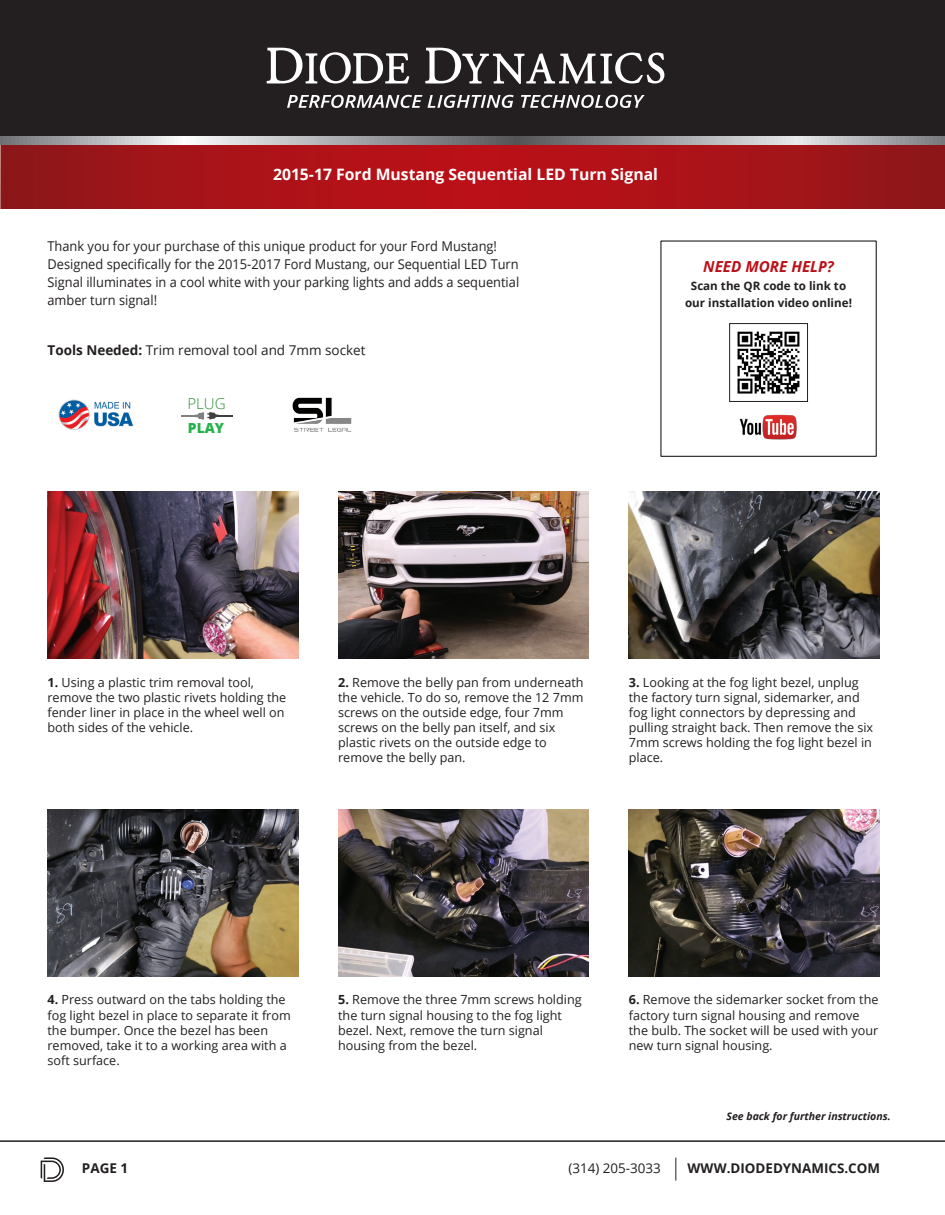
<style>
.page{position:relative;width:945px;height:1215px;background:#fff}
.page>*{position:absolute;margin:0;border:0;box-sizing:border-box;transform-origin:0 0}
.t1{font:700 15.75px "Open Sans";color:#fff}
.t2{font:italic 700 15.15px "Open Sans";color:#bb1018}
.t3{font:300 15.15px "Open Sans";color:#2c9038}
.t4{font:800 13.95px "Open Sans";color:#23b24b}
.Text_Blocks{font:13.5px/18px "Open Sans";color:#231f20;scale:.95 1}
.Text_Blocks-2{font:13.5px "Open Sans";color:#231f20}
.t5{font:700 13.5px "Open Sans";color:#231f20}
.t6{font:700 13.35px "Open Sans";color:#231f20}
.t7{font:13.35px "Open Sans";color:#231f20}
.t8{font:12.6px/15.1px "Open Sans";color:#231f20}
.t9{font:700 11.55px "Open Sans";color:#231f20}
.t10{font:italic 700 10.5px "Open Sans";color:#231f20}
.s1{font-weight:700}
</style>
<div class="page">
<img style="left:0;top:144px;width:945px;height:64px">
<div style="left:0;top:0;width:945px;height:136px;background:#231f20"></div>
<svg style="left:267px;top:48px;width:142px;height:35px"></svg>
<svg style="left:425px;top:48px;width:239px;height:36px"></svg>
<svg style="left:287px;top:95px;width:135px;height:13px"></svg>
<svg style="left:428px;top:95px;width:86px;height:13px"></svg>
<svg style="left:521px;top:95px;width:124px;height:13px"></svg>
<svg style="left:0;top:136px;width:945px;height:8px;background:#a7a8ab"></svg>
<img style="left:58px;top:399px;width:76px;height:31px">
<svg style="left:181px;top:412px;width:52px;height:8px"></svg>
<img style="left:48px;top:492px;width:250px;height:167px">
<img style="left:338px;top:492px;width:251px;height:167px">
<img style="left:629px;top:809px;width:251px;height:168px">
<img style="left:338px;top:809px;width:251px;height:167px">
<img style="left:48px;top:809px;width:250px;height:167px">
<img style="left:629px;top:492px;width:251px;height:167px">
<hr style="left:0;top:1140px;width:945px;height:2px;background:#231f20">
<svg style="left:675px;top:1158px;width:1px;height:23px"></svg>
<svg style="left:41px;top:1157px;width:23px;height:25px"></svg>
<img style="left:739px;top:414px;width:58px;height:26px">
<img style="left:292px;top:397px;width:60px;height:35px">
<img style="left:737px;top:331px;width:63px;height:63px">
<div style="left:729px;top:323px;width:79px;height:79px;border:1px solid #231f20"></div>
<p class="t1" style="left:273px;top:163px;width:387px">2015-17 Ford Mustang Sequential LED Turn Signal</p>
<p class="Text_Blocks" style="left:48px;top:236px;width:498px">Thank you for your purchase of this unique product for your Ford Mustang!<br>Designed specifically for the 2015-2017 Ford Mustang, our Sequential LED Turn Signal illuminates in a cool white with your parking lights and adds a sequential amber turn signal!</p>
<p class="Text_Blocks-2" style="left:48px;top:341px;width:320px"><span class="s1">Tools Needed:</span> Trim removal tool and 7mm socket</p>
<p class="t3" style="left:187px;top:393px;width:40px">PLUG</p>
<p class="t4" style="left:188px;top:417px;width:38px">PLAY</p>
<p class="t2" style="left:703px;top:256px;width:132px">NEED MORE HELP?</p>
<p class="t9" style="left:691px;top:278px;width:157px">Scan the QR code to link to</p>
<p class="t9" style="left:685px;top:295px;width:168px">our installation video online!</p>
<p class="t8" style="left:48px;top:674px;width:240px"><span class="s1">1.</span> Using a plastic trim removal tool, remove the two plastic rivets holding the fender liner in place in the wheel well on both sides of the vehicle.</p>
<p class="t8" style="left:338px;top:674px;width:247px"><span class="s1">2.</span> Remove the belly pan from underneath the vehicle. To do so, remove the 12 7mm screws on the outside edge, four 7mm screws on the belly pan itself, and six</p>
<p class="t8" style="left:338px;top:735px;width:210px">plastic rivets on the outside edge to</p>
<p class="t8" style="left:338px;top:750px;width:129px">remove the belly pan.</p>
<p class="t8" style="left:629px;top:674px;width:246px"><span class="s1">3.</span> Looking at the fog light bezel, unplug the factory turn signal, sidemarker, and fog light connectors by depressing and pulling straight back. Then remove the six 7mm screws holding the fog light bezel in place.</p>
<p class="t8" style="left:48px;top:992px;width:245px"><span class="s1">4.</span> Press outward on the tabs holding the fog light bezel in place to separate it from the bumper. Once the bezel has been removed, take it to a working area with a soft surface.</p>
<p class="t8" style="left:338px;top:992px;width:245px"><span class="s1">5.</span> Remove the three 7mm screws holding the turn signal housing to the fog light</p>
<p class="t8" style="left:338px;top:1022px;width:206px">bezel. Next, remove the turn signal</p>
<p class="t8" style="left:338px;top:1037px;width:141px">housing from the bezel.</p>
<p class="t8" style="left:629px;top:992px;width:251px"><span class="s1">6.</span> Remove the sidemarker socket from the factory turn signal housing and remove the bulb. The socket will be used with your new turn signal housing.</p>
<p class="t10" style="left:726px;top:1108px;width:166px">See back for further instructions.</p>
<p class="t5" style="left:82px;top:1158px;width:48px">PAGE 1</p>
<p class="t7" style="left:568px;top:1159px;width:94px">(314) 205-3033</p>
<p class="t6" style="left:688px;top:1158px;width:194px">WWW.DIODEDYNAMICS.COM</p>
</div>
